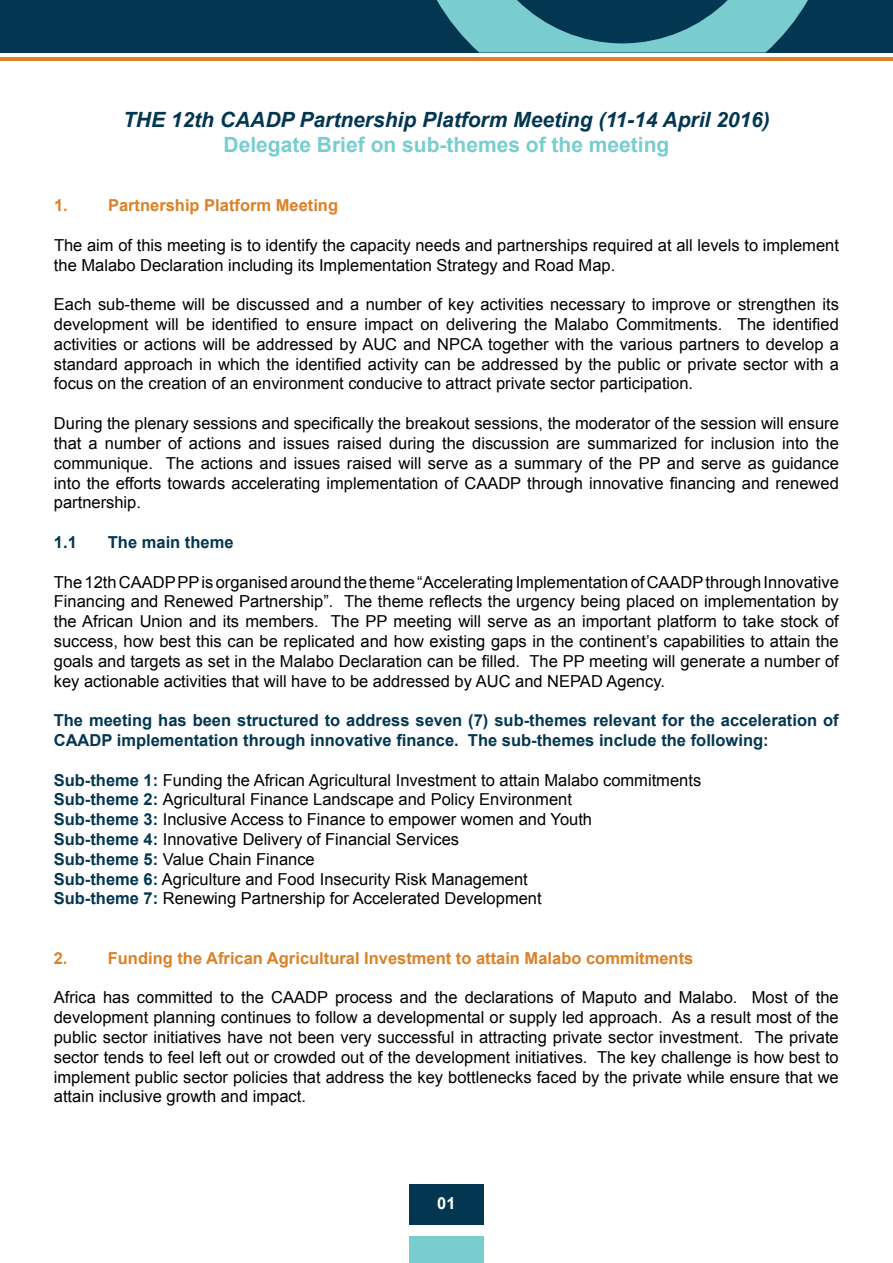
<style>
.page{position:relative;width:893px;height:1263px;background:#fff}
.page>*{position:absolute;margin:0;border:0;box-sizing:border-box;transform-origin:0 0}
.t1{font:italic 700 21px "Arial";color:#033651}
.t2{font:700 21px "Arial";color:#79cdcf}
.t3{font:16.5px/19.8px "Arial";color:#000;text-align:justify}
.t4{font:700 16.5px/19.8px "Arial";color:#033651}
.t5{font:700 16.5px "Arial";color:#dc8127}
.t6{font:700 16.5px "Arial";color:#fff}
.s1{font-weight:700;color:#033651}
</style>
<div class="page">
<div style="left:0;top:0;width:893px;height:53px;background:#033651"></div>
<hr style="left:0;top:57px;width:893px;height:4px;background:#dc8127">
<svg style="left:437px;top:0;width:371px;height:53px"></svg>
<div style="left:409px;top:1236px;width:75px;height:26px;background:#79cdcf"></div>
<div style="left:409px;top:1184px;width:75px;height:41px;background:#033651"></div>
<p class="t1" style="left:123px;top:105px;width:648px">THE 12th CAADP Partnership Platform Meeting (11-14 April 2016)</p>
<p class="t2" style="left:224px;top:130px;width:447px">Delegate Brief on sub-themes of the meeting</p>
<p class="t5" style="left:54px;top:194px;width:15px">1.</p>
<p class="t5" style="left:108px;top:194px;width:232px">Partnership Platform Meeting</p>
<p class="t3" style="left:54px;top:235px;width:786px">The aim of this meeting is to identify the capacity needs and partnerships required at all levels to implement the Malabo Declaration including its Implementation Strategy and Road Map.</p>
<p class="t3" style="left:54px;top:295px;width:786px">Each sub-theme will be discussed and a number of key activities necessary to improve or strengthen its development will be identified to ensure impact on delivering the Malabo Commitments. The identified activities or actions will be addressed by AUC and NPCA together with the various partners to develop a standard approach in which the identified activity can be addressed by the public or private sector with a focus on the creation of an environment conducive to attract private sector participation.</p>
<p class="t3" style="left:54px;top:414px;width:786px">During the plenary sessions and specifically the breakout sessions, the moderator of the session will ensure that a number of actions and issues raised during the discussion are summarized for inclusion into the communique. The actions and issues raised will serve as a summary of the PP and serve as guidance into the efforts towards accelerating implementation of CAADP through innovative financing and renewed partnership.</p>
<p class="t4" style="left:54px;top:533px;width:24px">1.1</p>
<p class="t4" style="left:108px;top:533px;width:127px">The main theme</p>
<p class="t3" style="left:54px;top:572px;width:786px">The12thCAADPPPisorganisedaroundthetheme“AcceleratingImplementationofCAADPthroughInnovative Financing and Renewed Partnership”. The theme reflects the urgency being placed on implementation by the African Union and its members. The PP meeting will serve as an important platform to take stock of success, how best this can be replicated and how existing gaps in the continent’s capabilities to attain the goals and targets as set in the Malabo Declaration can be filled. The PP meeting will generate a number of key actionable activities that will have to be addressed by AUC and NEPAD Agency.</p>
<p class="t4" style="left:54px;top:711px;width:786px">The meeting has been structured to address seven (7) sub-themes relevant for the acceleration of<br>CAADP implementation through innovative finance. The sub-themes include the following:</p>
<p class="t3" style="left:54px;top:770px;width:649px;text-align:left"><span class="s1">Sub-theme 1:</span> Funding the African Agricultural Investment to attain Malabo commitments <span class="s1">Sub-theme 2:</span> Agricultural Finance Landscape and Policy Environment<br><span class="s1">Sub-theme 3:</span> Inclusive Access to Finance to empower women and Youth<br><span class="s1">Sub-theme 4:</span> Innovative Delivery of Financial Services<br><span class="s1">Sub-theme 5:</span> Value Chain Finance<br><span class="s1">Sub-theme 6:</span> Agriculture and Food Insecurity Risk Management<br><span class="s1">Sub-theme 7:</span> Renewing Partnership for Accelerated Development</p>
<p class="t5" style="left:54px;top:947px;width:15px">2.</p>
<p class="t5" style="left:108px;top:947px;width:587px">Funding the African Agricultural Investment to attain Malabo commitments</p>
<p class="t3" style="left:54px;top:988px;width:786px">Africa has committed to the CAADP process and the declarations of Maputo and Malabo. Most of the development planning continues to follow a developmental or supply led approach. As a result most of the public sector initiatives have not been very successful in attracting private sector investment. The private sector tends to feel left out or crowded out of the development initiatives. The key challenge is how best to implement public sector policies that address the key bottlenecks faced by the private while ensure that we attain inclusive growth and impact.</p>
<p class="t6" style="left:437px;top:1192px;width:20px">01</p>
</div>
